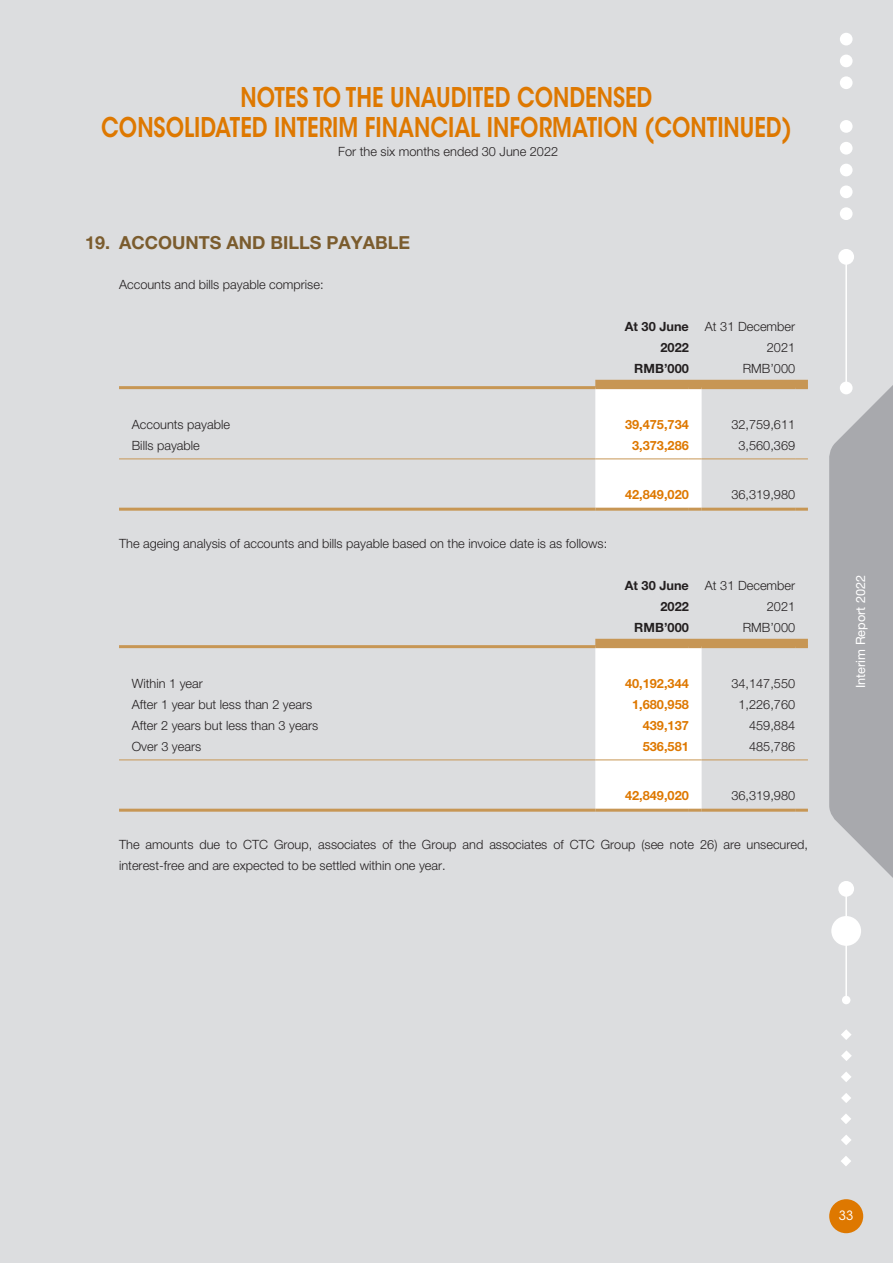
<style>
.page{position:relative;width:893px;height:1263px;background:#dcdddf}
.page>*{position:absolute;margin:0;border:0;box-sizing:border-box;transform-origin:0 0}
.t1{font:600 27px/30px "ITC Avant Garde Std";color:#de7800;text-align:center;scale:.8 1}
._01_H1{font:700 18px "Helvetica Neue LT Std";color:#7b5c2e}
._00_Body_Text{font:300 12.75px/21px "Helvetica Neue LT Std";color:#231f20}
._00_Body_Text-2{font:700 12.75px "Helvetica Neue LT Std";color:#de7800}
._00_Body_Text-3{font:700 12.75px "Helvetica Neue LT Std";color:#231f20}
.t2{font:12.75px "Helvetica Neue LT Std";color:#fff}
.t3{font:12.75px "ITC Avant Garde Std";color:#fff}
</style>
<div class="page">
<svg style="left:829px;top:382px;width:64px;height:496px;background:#aeafb3"></svg>
<div style="left:829px;top:1199px;width:34px;height:34px;background:#de7800;border-radius:50%"></div>
<div style="left:840px;top:33px;width:12px;height:12px;background:#fff;border-radius:50%"></div>
<div style="left:840px;top:55px;width:12px;height:12px;background:#fff;border-radius:50%"></div>
<div style="left:840px;top:76px;width:12px;height:13px;background:#fff;border-radius:50%"></div>
<div style="left:840px;top:120px;width:12px;height:13px;background:#fff;border-radius:50%"></div>
<div style="left:840px;top:142px;width:12px;height:13px;background:#fff;border-radius:50%"></div>
<div style="left:840px;top:164px;width:12px;height:12px;background:#fff;border-radius:50%"></div>
<div style="left:840px;top:185px;width:12px;height:13px;background:#fff;border-radius:50%"></div>
<div style="left:840px;top:207px;width:12px;height:13px;background:#fff;border-radius:50%"></div>
<div style="left:838px;top:249px;width:16px;height:16px;background:#fff;border-radius:50%"></div>
<div style="left:840px;top:382px;width:13px;height:12px;background:#fff;border-radius:50%"></div>
<hr style="left:845px;top:257px;width:2px;height:130px;background:#fff">
<svg style="left:841px;top:1114px;width:10px;height:10px"></svg>
<svg style="left:841px;top:1135px;width:10px;height:10px"></svg>
<svg style="left:841px;top:1156px;width:10px;height:10px"></svg>
<svg style="left:841px;top:1029px;width:11px;height:11px"></svg>
<svg style="left:841px;top:1050px;width:11px;height:11px"></svg>
<svg style="left:841px;top:1093px;width:10px;height:10px"></svg>
<svg style="left:841px;top:1072px;width:10px;height:10px"></svg>
<div style="left:842px;top:996px;width:8px;height:8px;background:#fff;border-radius:50%"></div>
<div style="left:838px;top:881px;width:16px;height:16px;background:#fff;border-radius:50%"></div>
<hr style="left:845px;top:889px;width:2px;height:111px;background:#fff">
<div style="left:831px;top:916px;width:30px;height:30px;background:#fff;border-radius:50%"></div>
<hr style="left:119px;top:458px;width:476px;height:1px;background:#c79654">
<hr style="left:119px;top:386px;width:476px;height:3px;background:#c79654">
<hr style="left:119px;top:508px;width:476px;height:3px;background:#c79654">
<svg style="left:595px;top:380px;width:213px;height:131px"></svg>
<hr style="left:119px;top:759px;width:476px;height:1px;background:#c79654">
<hr style="left:119px;top:645px;width:476px;height:3px;background:#c79654">
<hr style="left:119px;top:809px;width:476px;height:3px;background:#c79654">
<svg style="left:595px;top:639px;width:213px;height:173px"></svg>
<h1 class="t1" style="left:101px;top:83px;width:865px">NOTES TO THE UNAUDITED CONDENSED<br>CONSOLIDATED INTERIM FINANCIAL INFORMATION (CONTINUED)</h1>
<p class="_00_Body_Text" style="left:338px;top:140px;width:221px">For the six months ended 30 June 2022</p>
<p class="_01_H1" style="left:85px;top:231px;width:327px">19. ACCOUNTS AND BILLS PAYABLE</p>
<p class="_00_Body_Text" style="left:119px;top:274px;width:206px">Accounts and bills payable comprise:</p>
<p class="_00_Body_Text-3" style="left:625px;top:319px;width:66px">At 30 June</p>
<p class="_00_Body_Text" style="left:705px;top:316px;width:92px">At 31 December</p>
<p class="_00_Body_Text-3" style="left:660px;top:340px;width:30px">2022</p>
<p class="_00_Body_Text" style="left:767px;top:337px;width:30px">2021</p>
<p class="_00_Body_Text-3" style="left:634px;top:361px;width:56px">RMB’000</p>
<p class="_00_Body_Text" style="left:743px;top:358px;width:54px">RMB’000</p>
<p class="_00_Body_Text" style="left:132px;top:414px;width:100px">Accounts payable</p>
<p class="_00_Body_Text-2" style="left:625px;top:416px;width:65px">39,475,734</p>
<p class="_00_Body_Text" style="left:731px;top:414px;width:65px">32,759,611</p>
<p class="_00_Body_Text" style="left:132px;top:435px;width:70px">Bills payable</p>
<p class="_00_Body_Text-2" style="left:632px;top:437px;width:58px">3,373,286</p>
<p class="_00_Body_Text" style="left:738px;top:435px;width:58px">3,560,369</p>
<p class="_00_Body_Text-2" style="left:625px;top:487px;width:65px">42,849,020</p>
<p class="_00_Body_Text" style="left:731px;top:484px;width:65px">36,319,980</p>
<p class="_00_Body_Text" style="left:119px;top:533px;width:490px">The ageing analysis of accounts and bills payable based on the invoice date is as follows:</p>
<p class="_00_Body_Text-3" style="left:625px;top:578px;width:66px">At 30 June</p>
<p class="_00_Body_Text" style="left:705px;top:575px;width:92px">At 31 December</p>
<p class="_00_Body_Text-3" style="left:660px;top:599px;width:30px">2022</p>
<p class="_00_Body_Text" style="left:767px;top:596px;width:30px">2021</p>
<p class="_00_Body_Text-3" style="left:634px;top:620px;width:56px">RMB’000</p>
<p class="_00_Body_Text" style="left:743px;top:617px;width:54px">RMB’000</p>
<p class="_00_Body_Text" style="left:132px;top:673px;width:73px">Within 1 year</p>
<p class="_00_Body_Text-2" style="left:625px;top:675px;width:65px">40,192,344</p>
<p class="_00_Body_Text" style="left:731px;top:673px;width:65px">34,147,550</p>
<p class="_00_Body_Text" style="left:132px;top:694px;width:182px">After 1 year but less than 2 years</p>
<p class="_00_Body_Text-2" style="left:632px;top:696px;width:58px">1,680,958</p>
<p class="_00_Body_Text" style="left:738px;top:694px;width:58px">1,226,760</p>
<p class="_00_Body_Text" style="left:132px;top:715px;width:188px">After 2 years but less than 3 years</p>
<p class="_00_Body_Text-2" style="left:643px;top:717px;width:48px">439,137</p>
<p class="_00_Body_Text" style="left:749px;top:715px;width:48px">459,884</p>
<p class="_00_Body_Text" style="left:132px;top:736px;width:71px">Over 3 years</p>
<p class="_00_Body_Text-2" style="left:643px;top:738px;width:48px">536,581</p>
<p class="_00_Body_Text" style="left:749px;top:736px;width:48px">485,786</p>
<p class="_00_Body_Text-2" style="left:625px;top:788px;width:65px">42,849,020</p>
<p class="_00_Body_Text" style="left:731px;top:785px;width:65px">36,319,980</p>
<p class="_00_Body_Text" style="left:119px;top:834px;width:690px">The amounts due to CTC Group, associates of the Group and associates of CTC Group (see note 26) are unsecured, interest-free and are expected to be settled within one year.</p>
<p class="t2" style="left:853px;top:688px;width:115px;rotate:-90deg">Interim Report 2022</p>
<p class="t3" style="left:839px;top:1208px;width:16px">33</p>
</div>
